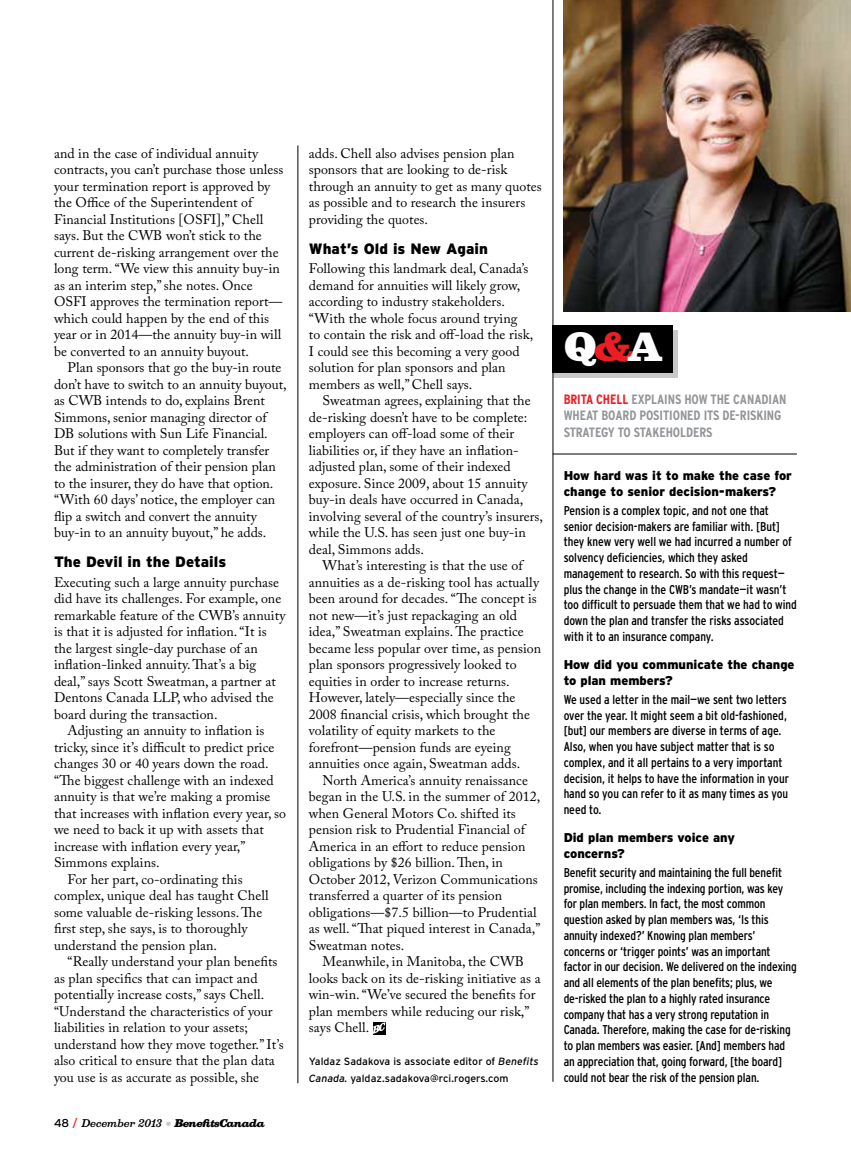
<style>
.page{position:relative;width:851px;height:1161px;background:#fff}
.page>*{position:absolute;margin:0;border:0;box-sizing:border-box;transform-origin:0 0}
.t1{font:900 36.9px "Belizio";color:#fff}
.t2{font:900 15px "Interstate";letter-spacing:.005em;color:#000}
.t3{font:13.8px/16.5px "Adobe Caslon Pro";letter-spacing:.005em;color:#000}
.t4{font:700 condensed 13.5px/16.5px "Interstate";letter-spacing:-.005em;color:#939598}
.t5{font:condensed 12.75px/15.8px "Interstate";letter-spacing:-.01em;color:#000}
.t6{font:900 12.75px/15.8px "Interstate";letter-spacing:-.005em;color:#000}
.t7{font:10.5px/16.5px "Interstate";letter-spacing:.005em;color:#000}
.t8{font:italic 900 10.2px "Belizio";letter-spacing:-.06em;color:#000}
.s1{font-family:"Interstate";font-weight:400;font-style:normal;font-size:11.55px}
.s2{font-family:"Interstate";font-weight:400;font-style:normal;font-size:11.55px;color:#ed1d24}
.s3{font-weight:500}
.s4{font-weight:500;color:#c7c8ca}
.s5{font-style:italic}
.s6{color:#ed1d24}
</style>
<div class="page">
<img style="left:563px;top:0;width:287px;height:312px">
<hr style="left:297px;top:146px;width:1px;height:937px;background:#000">
<div style="left:552px;top:330px;width:125px;height:48px;background:#c7c8ca"></div>
<div style="left:553px;top:326px;width:120px;height:47px;background:#000"></div>
<hr style="left:552px;top:454px;width:244px;height:1px;background:#000">
<hr style="left:552px;top:0;width:1px;height:1082px;background:#000">
<div style="left:373px;top:1022px;width:12px;height:13px;background:#000"></div>
<svg style="left:373px;top:1022px;width:12px;height:12px"></svg>
<p class="t3" style="left:54px;top:145px;width:231px">and in the case of individual annuity contracts, you can’t purchase those unless your termination report is approved by the Office of the Superintendent of Financial Institutions [OSFI],” Chell says. But the CWB won’t stick to the current de-risking arrangement over the long term. “We view this annuity buy-in as an interim step,” she notes. Once OSFI approves the termination report— which could happen by the end of this year or in 2014—the annuity buy-in will be converted to an annuity buyout.</p>
<p class="t3" style="left:54px;top:359px;width:234px;text-indent:14px">Plan sponsors that go the buy-in route don’t have to switch to an annuity buyout, as CWB intends to do, explains Brent Simmons, senior managing director of DB solutions with Sun Life Financial.<br>But if they want to completely transfer the administration of their pension plan to the insurer, they do have that option. “With 60 days’ notice, the employer can flip a switch and convert the annuity buy-in to an annuity buyout,” he adds.</p>
<p class="t2" style="left:54px;top:553px;width:174px">The Devil in the Details</p>
<p class="t3" style="left:54px;top:574px;width:226px">Executing such a large annuity purchase</p>
<p class="t3" style="left:54px;top:590px;width:229px">did have its challenges. For example, one</p>
<p class="t3" style="left:54px;top:607px;width:233px">remarkable feature of the CWB’s annuity</p>
<p class="t3" style="left:54px;top:623px;width:214px">is that it is adjusted for inflation. “It is</p>
<p class="t3" style="left:54px;top:640px;width:205px">the largest single-day purchase of an</p>
<p class="t3" style="left:54px;top:656px;width:204px">inflation-linked annuity. That’s a big</p>
<p class="t3" style="left:54px;top:673px;width:223px">deal,” says Scott Sweatman, a partner at</p>
<p class="t3" style="left:54px;top:689px;width:221px">Dentons Canada LLP, who advised the</p>
<p class="t3" style="left:54px;top:706px;width:165px">board during the transaction.</p>
<p class="t3" style="left:68px;top:722px;width:198px">Adjusting an annuity to inflation is</p>
<p class="t3" style="left:54px;top:739px;width:222px">tricky, since it’s difficult to predict price</p>
<p class="t3" style="left:54px;top:755px;width:216px">changes 30 or 40 years down the road.</p>
<p class="t3" style="left:54px;top:772px;width:221px">“The biggest challenge with an indexed</p>
<p class="t3" style="left:54px;top:788px;width:218px">annuity is that we’re making a promise</p>
<p class="t3" style="left:54px;top:805px;width:233px">that increases with inflation every year, so</p>
<p class="t3" style="left:54px;top:821px;width:211px">we need to back it up with assets that</p>
<p class="t3" style="left:54px;top:838px;width:193px">increase with inflation every year,”</p>
<p class="t3" style="left:54px;top:854px;width:107px">Simmons explains.</p>
<p class="t3" style="left:68px;top:871px;width:177px">For her part, co-ordinating this</p>
<p class="t3" style="left:54px;top:887px;width:216px">complex, unique deal has taught Chell</p>
<p class="t3" style="left:54px;top:904px;width:210px">some valuable de-risking lessons. The</p>
<p class="t3" style="left:54px;top:920px;width:195px">first step, she says, is to thoroughly</p>
<p class="t3" style="left:54px;top:937px;width:164px">understand the pension plan.</p>
<p class="t3" style="left:68px;top:953px;width:211px">“Really understand your plan benefits</p>
<p class="t3" style="left:54px;top:970px;width:205px">as plan specifics that can impact and</p>
<p class="t3" style="left:54px;top:986px;width:212px">potentially increase costs,” says Chell.</p>
<p class="t3" style="left:54px;top:1003px;width:220px">“Understand the characteristics of your</p>
<p class="t3" style="left:54px;top:1019px;width:195px">liabilities in relation to your assets;</p>
<p class="t3" style="left:54px;top:1036px;width:231px">understand how they move together.” It’s</p>
<p class="t3" style="left:54px;top:1052px;width:222px">also critical to ensure that the plan data</p>
<p class="t3" style="left:54px;top:1069px;width:207px">you use is as accurate as possible, she</p>
<p class="t8" style="left:54px;top:1117px;width:213px"><span class="s1">48</span> <span class="s2">/</span> <span class="s3">December 2013</span> <span class="s4">•</span> BenefitsCanada</p>
<p class="t3" style="left:309px;top:145px;width:234px">adds. Chell also advises pension plan sponsors that are looking to de-risk through an annuity to get as many quotes as possible and to research the insurers providing the quotes.</p>
<p class="t2" style="left:309px;top:239px;width:180px">What’s Old is New Again</p>
<p class="t3" style="left:309px;top:260px;width:226px">Following this landmark deal, Canada’s demand for annuities will likely grow, according to industry stakeholders. “With the whole focus around trying<br>to contain the risk and off-load the risk, I could see this becoming a very good solution for plan sponsors and plan members as well,” Chell says.</p>
<p class="t3" style="left:309px;top:392px;width:236px;text-indent:14px">Sweatman agrees, explaining that the de-risking doesn’t have to be complete: employers can off-load some of their liabilities or, if they have an inflation&shy;adjusted plan, some of their indexed exposure. Since 2009, about 15 annuity buy-in deals have occurred in Canada, involving several of the country’s insurers, while the U.S. has seen just one buy-in deal, Simmons adds.</p>
<p class="t3" style="left:309px;top:557px;width:234px;text-indent:14px">What’s interesting is that the use of annuities as a de-risking tool has actually been around for decades. “The concept is not new—it’s just repackaging an old idea,” Sweatman explains. The practice became less popular over time, as pension plan sponsors progressively looked to equities in order to increase returns.<br>However, lately—especially since the 2008 financial crisis, which brought the volatility of equity markets to the forefront—pension funds are eyeing annuities once again, Sweatman adds.</p>
<p class="t3" style="left:309px;top:772px;width:233px;text-indent:14px">North America’s annuity renaissance began in the U.S. in the summer of 2012, when General Motors Co. shifted its pension risk to Prudential Financial of America in an effort to reduce pension obligations by $26 billion. Then, in October 2012, Verizon Communications transferred a quarter of its pension obligations—$7.5 billion—to Prudential as well. “That piqued interest in Canada,” Sweatman notes.</p>
<p class="t3" style="left:309px;top:953px;width:233px;text-indent:14px">Meanwhile, in Manitoba, the CWB looks back on its de-risking initiative as a win-win. “We’ve secured the benefits for plan members while reducing our risk,” says Chell.</p>
<p class="t7" style="left:309px;top:1053px;width:231px">Yaldaz Sadakova is associate editor of <span class="s5">Benefits<br>Canada.</span> yaldaz.sadakova@rci.rogers.com</p>
<h1 class="t1" style="left:563px;top:326px;width:101px">Q<span class="s6">&amp;</span>A</h1>
<p class="t4" style="left:563px;top:391px;width:224px"><span class="s6">BRITA CHELL</span> EXPLAINS HOW THE CANADIAN<br>WHEAT BOARD POSITIONED ITS DE-RISKING<br>STRATEGY TO STAKEHOLDERS</p>
<p class="t6" style="left:563px;top:468px;width:230px">How hard was it to make the case for change to senior decision-makers?</p>
<p class="t5" style="left:563px;top:502px;width:235px">Pension is a complex topic, and not one that senior decision-makers are familiar with. [But] they knew very well we had incurred a number of solvency deficiencies, which they asked management to research. So with this request— plus the change in the CWB’s mandate—it wasn’t too difficult to persuade them that we had to wind down the plan and transfer the risks associated with it to an insurance company.</p>
<p class="t6" style="left:563px;top:657px;width:232px">How did you communicate the change to plan members?</p>
<p class="t5" style="left:563px;top:691px;width:227px">We used a letter in the mail—we sent two letters over the year. It might seem a bit old-fashioned, [but] our members are diverse in terms of age.<br>Also, when you have subject matter that is so complex, and it all pertains to a very important decision, it helps to have the information in your hand so you can refer to it as many times as you need to.</p>
<p class="t6" style="left:563px;top:830px;width:173px">Did plan members voice any concerns?</p>
<p class="t5" style="left:563px;top:865px;width:235px">Benefit security and maintaining the full benefit promise, including the indexing portion, was key for plan members. In fact, the most common question asked by plan members was, ‘Is this annuity indexed?’ Knowing plan members’ concerns or ‘trigger points’ was an important factor in our decision. We delivered on the indexing and all elements of the plan benefits; plus, we de-risked the plan to a highly rated insurance company that has a very strong reputation in Canada. Therefore, making the case for de-risking to plan members was easier. [And] members had an appreciation that, going forward, [the board] could not bear the risk of the pension plan.</p>
</div>
